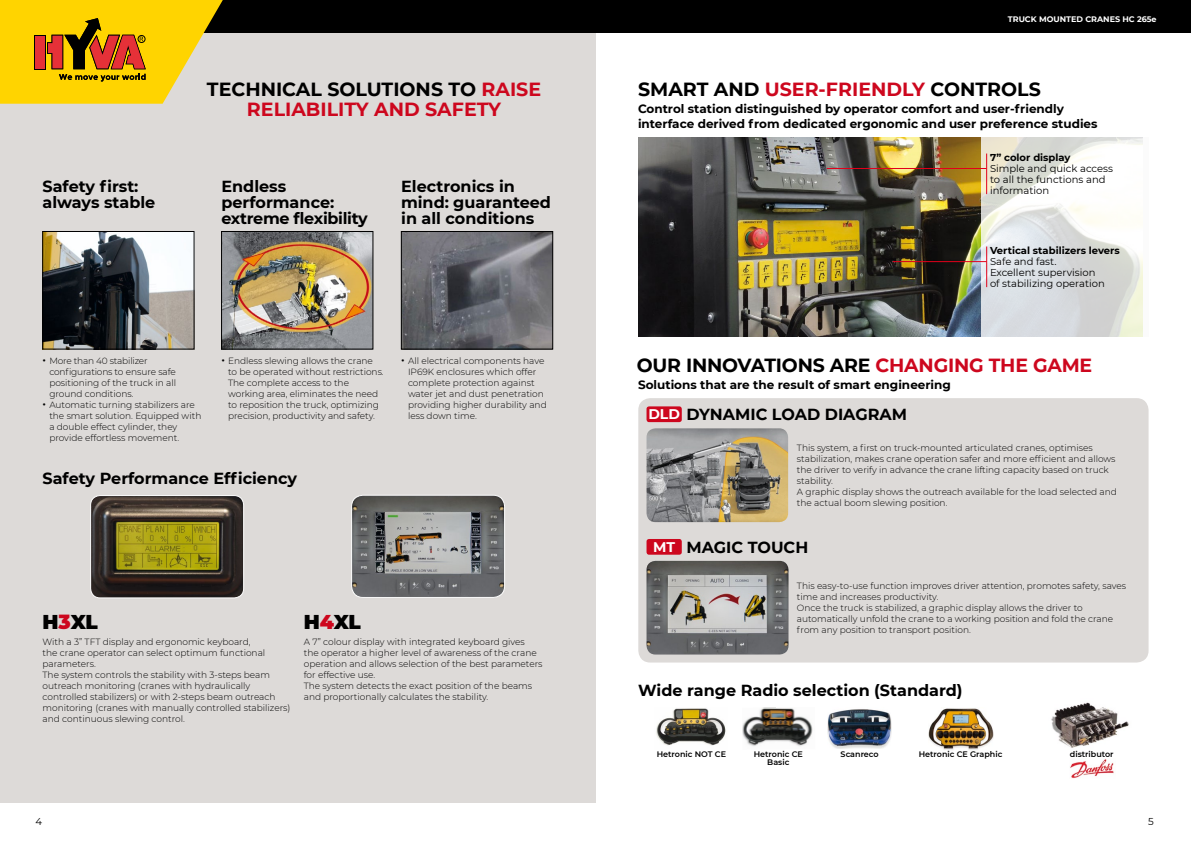
<style>
.page{position:relative;width:1191px;height:842px;background:#fff}
.page>*{position:absolute;margin:0;border:0;box-sizing:border-box;transform-origin:0 0}
.t1{font:900 20px "Montserrat";letter-spacing:-.01em;color:#000}
.t2{font:700 19px "Montserrat";letter-spacing:-.01em;color:#000}
.t3{font:700 19px/20px "Montserrat";color:#cd071e;text-align:center}
.t4{font:700 16px/16px "Montserrat";color:#000}
.t5{font:700 14px "Montserrat";color:#fff}
.t6{font:700 12px/14.4px "Montserrat";color:#000}
.t7{font:10px/11px "Montserrat";color:#000}
.t8{font:700 10px "Montserrat";color:#000}
.t9{font:300 9px/11px "Montserrat";color:#000}
.t10{font:600 8px "Montserrat";color:#000}
.t11{font:700 8px "Montserrat";color:#fff}
.s1{color:#000}
.s2{font-family:"Helvetica";font-weight:700;font-size:10px}
.s3{color:#cd071e}
.s4{font-size:14px;color:#fff}
</style>
<div class="page">
<div style="left:0;top:0;width:595px;height:802px;background:#dddad8"></div>
<img style="left:638px;top:137px;width:342px;height:200px">
<svg style="left:980px;top:137px;width:163px;height:200px"></svg>
<hr style="left:986px;top:246px;width:1px;height:41px;background:#e2001a">
<hr style="left:892px;top:261px;width:94px;height:1px;background:#e2001a">
<hr style="left:986px;top:154px;width:1px;height:40px;background:#e2001a">
<hr style="left:826px;top:168px;width:160px;height:1px;background:#e2001a">
<div style="left:638px;top:398px;width:510px;height:264px;background:#dddad8;border-radius:12px"></div>
<img style="left:928px;top:708px;width:65px;height:42px">
<img style="left:1051px;top:702px;width:78px;height:46px">
<img style="left:656px;top:708px;width:70px;height:38px">
<img style="left:742px;top:707px;width:71px;height:39px">
<img style="left:828px;top:709px;width:63px;height:40px">
<img style="left:45px;top:233px;width:147px;height:114px">
<div style="left:43px;top:231px;width:151px;height:118px;border:1px solid #000"></div>
<img style="left:223px;top:233px;width:148px;height:114px">
<div style="left:221px;top:231px;width:152px;height:118px;border:1px solid #000"></div>
<img style="left:403px;top:233px;width:148px;height:114px">
<div style="left:401px;top:231px;width:152px;height:118px;border:1px solid #000"></div>
<img style="left:92px;top:497px;width:152px;height:101px">
<div style="left:90px;top:495px;width:154px;height:103px;border:1px solid #fff;border-radius:10px"></div>
<img style="left:352px;top:495px;width:152px;height:101px">
<div style="left:351px;top:495px;width:154px;height:103px;border:1px solid #fff;border-radius:11px"></div>
<div style="left:646px;top:406px;width:36px;height:16px;background:#cd071e;border-radius:3px"></div>
<div style="left:646px;top:539px;width:36px;height:16px;background:#cd071e;border-radius:3px"></div>
<img style="left:646px;top:428px;width:142px;height:94px">
<img style="left:646px;top:561px;width:142px;height:93px">
<div style="left:0;top:0;width:1191px;height:33px;background:#000"></div>
<svg style="left:0;top:0;width:223px;height:104px;background:#e4b61f"></svg>
<img style="left:1070px;top:759px;width:44px;height:19px">
<h2 class="t3" style="left:207px;top:78px;width:336px"><span class="s1">TECHNICAL SOLUTIONS TO</span> RAISE<br>RELIABILITY AND SAFETY</h2>
<h3 class="t4" style="left:43px;top:177px;width:114px">Safety first: always stable</h3>
<h3 class="t4" style="left:401px;top:177px;width:151px">Electronics in mind: guaranteed in all conditions</h3>
<h3 class="t4" style="left:221px;top:177px;width:148px">Endless performance: extreme flexibility</h3>
<p class="t9" style="left:49px;top:354px;width:128px;text-indent:-7px"><span class="s2">•</span> More than 40 stabilizer configurations to ensure safe positioning of the truck in all ground conditions.</p>
<p class="t9" style="left:49px;top:398px;width:154px;text-indent:-7px"><span class="s2">•</span> Automatic turning stabilizers are the smart solution. Equipped with a double effect cylinder, they provide effortless movement.</p>
<p class="t9" style="left:228px;top:354px;width:157px;text-indent:-7px"><span class="s2">•</span> Endless slewing allows the crane to be operated without restrictions.<br>The complete access to the working area, eliminates the need to reposition the truck, optimizing precision, productivity and safety.</p>
<h3 class="t4" style="left:43px;top:469px;width:256px">Safety Performance Efficiency</h3>
<p class="t9" style="left:408px;top:354px;width:140px;text-indent:-7px"><span class="s2">•</span> All electrical components have<br>IP69K enclosures which offer complete protection against water jet and dust penetration providing higher durability and less down time.</p>
<h1 class="t1" style="left:43px;top:607px;width:57px">H<span class="s3">3</span>XL</h1>
<p class="t9" style="left:43px;top:636px;width:249px">With a 3” TFT display and ergonomic keyboard,<br>the crane operator can select optimum functional parameters.<br>The system controls the stability with 3-steps beam outreach monitoring (cranes with hydraulically controlled stabilizers) or with 2-steps beam outreach monitoring (cranes with manually controlled stabilizers) and continuous slewing control.</p>
<h1 class="t1" style="left:304px;top:607px;width:59px">H<span class="s3">4</span>XL</h1>
<p class="t9" style="left:304px;top:636px;width:240px">A 7” colour display with integrated keyboard gives<br>the operator a higher level of awareness of the crane operation and allows selection of the best parameters for effective use.<br>The system detects the exact position of the beams and proportionally calculates the stability.</p>
<p class="t11" style="left:1007px;top:14px;width:150px">TRUCK MOUNTED CRANES HC 265e</p>
<h2 class="t2" style="left:638px;top:76px;width:404px">SMART AND <span class="s3">USER-FRIENDLY</span> CONTROLS</h2>
<h3 class="t6" style="left:638px;top:101px;width:461px">Control station distinguished by operator comfort and user-friendly interface derived from dedicated ergonomic and user preference studies</h3>
<p class="t8" style="left:990px;top:150px;width:82px">7” color display</p>
<p class="t7" style="left:990px;top:163px;width:124px">Simple and quick access to all the functions and information</p>
<p class="t8" style="left:990px;top:244px;width:131px">Vertical stabilizers levers</p>
<p class="t7" style="left:990px;top:256px;width:116px">Safe and fast.<br>Excellent supervision of stabilizing operation</p>
<h2 class="t2" style="left:636px;top:351px;width:457px">OUR INNOVATIONS ARE <span class="s3">CHANGING THE GAME</span></h2>
<h3 class="t6" style="left:638px;top:377px;width:314px">Solutions that are the result of smart engineering</h3>
<h3 class="t5" style="left:648px;top:404px;width:33px">DLD</h3>
<h3 class="t4" style="left:686px;top:405px;width:222px">DYNAMIC LOAD DIAGRAM</h3>
<p class="t9" style="left:797px;top:442px;width:321px">This system, a first on truck-mounted articulated cranes, optimises stabilization, makes crane operation safer and more efficient and allows the driver to verify in advance the crane lifting capacity based on truck stability.<br>A graphic display shows the outreach available for the load selected and the actual boom slewing position.</p>
<h3 class="t4" style="left:653px;top:538px;width:157px"><span class="s4">MT</span> MAGIC TOUCH</h3>
<p class="t9" style="left:797px;top:580px;width:331px">This easy-to-use function improves driver attention, promotes safety, saves time and increases productivity.<br>Once the truck is stabilized, a graphic display allows the driver to automatically unfold the crane to a working position and fold the crane from any position to transport position.</p>
<h3 class="t4" style="left:638px;top:681px;width:326px">Wide range Radio selection (Standard)</h3>
<p class="t10" style="left:657px;top:749px;width:71px">Hetronic NOT CE</p>
<p class="t10" style="left:840px;top:749px;width:40px">Scanreco</p>
<p class="t10" style="left:1070px;top:749px;width:45px">distributor</p>
<p class="t10" style="left:753px;top:749px;width:51px">Hetronic CE</p>
<p class="t10" style="left:918px;top:749px;width:85px">Hetronic CE Graphic</p>
<p class="t10" style="left:767px;top:757px;width:24px">Basic</p>
<p class="t7" style="left:36px;top:816px;width:8px">4</p>
<p class="t7" style="left:1148px;top:816px;width:7px">5</p>
</div>
